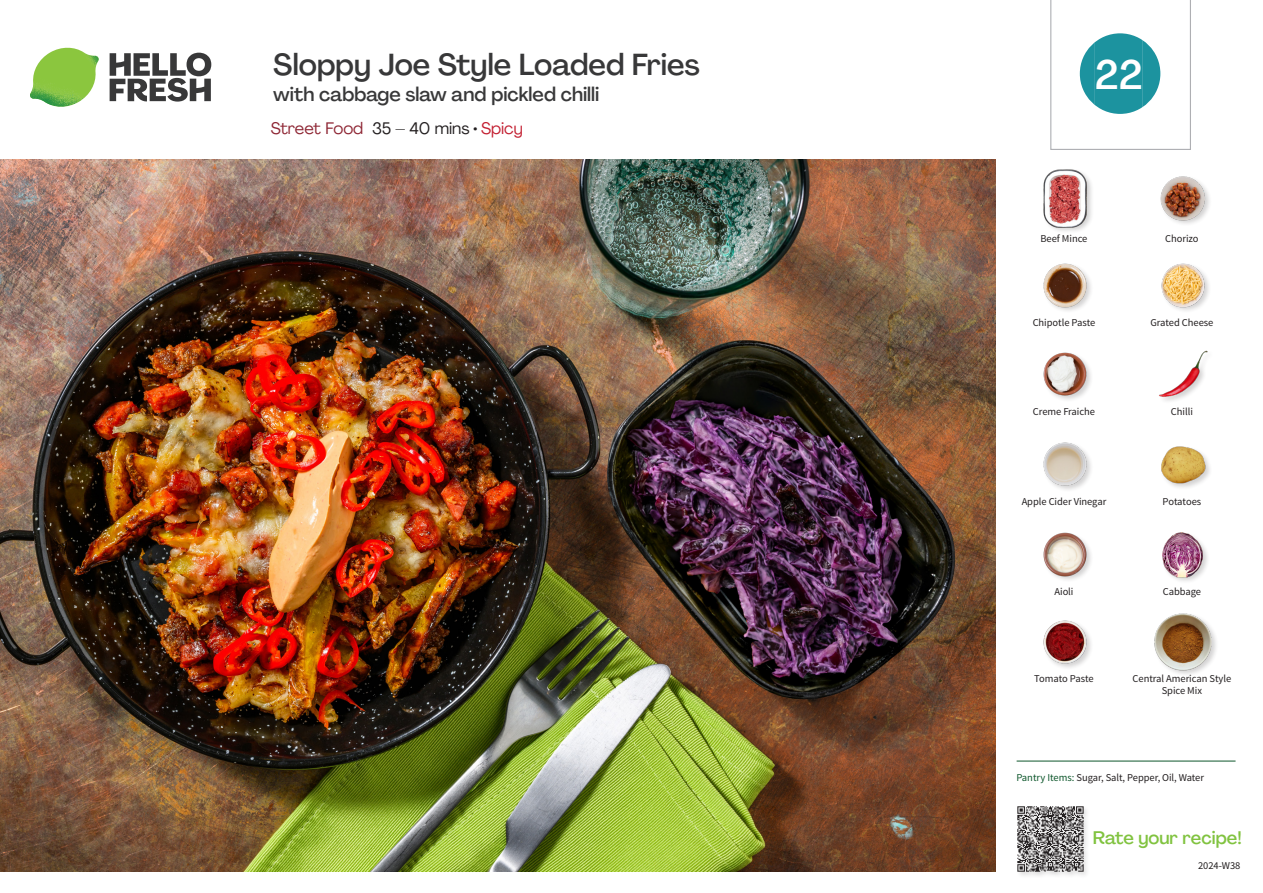
<style>
.page{position:relative;width:1263px;height:893px;background:#fff}
.page>*{position:absolute;margin:0;border:0;box-sizing:border-box;transform-origin:0 0}
._24_Recipe_Nr_Bag{font:500 40.5px "Agrandir";color:#fff}
._15_Titel_UK{font:500 30px "Agrandir";color:#383839}
._15_Titel_UK-2{font:500 19.5px "Agrandir";color:#383839}
.t1{font:500 18px "Agrandir";color:#81c340}
._02_Box_Type{font:16.5px "Agrandir";color:#8e2634}
._18_FRONT_ingredients_UK{font:10.5px/12px "Source Sans Pro";letter-spacing:-.005em;color:#231f20;text-align:center}
.t2{font:10.5px "Source Sans Variable";letter-spacing:-.005em;color:#231f20}
.s1{color:#231f20}
.s2{color:#c31f31}
.s3{font-family:"Source Sans Pro";color:#0e572c}
</style>
<div class="page">
<svg style="left:110px;top:53px;width:101px;height:49px"></svg>
<img style="left:30px;top:48px;width:69px;height:59px">
<img style="left:0;top:159px;width:995px;height:713px">
<hr style="left:1016px;top:761px;width:219px;height:1px;background:#0e572c">
<div style="left:1016px;top:805px;width:74px;height:74px;background:#f9f9f9"></div>
<img style="left:1017px;top:806px;width:69px;height:69px">
<img style="left:1160px;top:176px;width:50px;height:48px">
<div style="left:1043px;top:168px;width:51px;height:66px;background:#231f20;opacity:.2"></div>
<img style="left:1043px;top:170px;width:51px;height:57px">
<img style="left:1161px;top:263px;width:48px;height:48px">
<img style="left:1043px;top:263px;width:48px;height:48px">
<img style="left:1159px;top:350px;width:49px;height:51px">
<img style="left:1043px;top:352px;width:48px;height:48px">
<img style="left:1161px;top:446px;width:49px;height:42px">
<img style="left:1043px;top:442px;width:48px;height:48px">
<img style="left:1162px;top:532px;width:46px;height:49px">
<img style="left:1043px;top:532px;width:48px;height:48px">
<div style="left:1153px;top:612px;width:66px;height:65px;background:#231f20;opacity:.2"></div>
<img style="left:1154px;top:613px;width:58px;height:57px">
<img style="left:1043px;top:620px;width:48px;height:48px">
<svg style="left:1050px;top:0;width:141px;height:150px"></svg>
<p class="_15_Titel_UK" style="left:273px;top:46px;width:428px">Sloppy Joe Style Loaded Fries</p>
<p class="_15_Titel_UK-2" style="left:273px;top:82px;width:328px">with cabbage slaw and pickled chilli</p>
<p class="_02_Box_Type" style="left:271px;top:118px;width:254px">Street Food <span class="s1">35 – 40 mins •</span> <span class="s2">Spicy</span></p>
<p class="_24_Recipe_Nr_Bag" style="left:1095px;top:50px;width:49px">22</p>
<p class="_18_FRONT_ingredients_UK" style="left:1040px;top:233px;width:48px">Beef Mince</p>
<p class="_18_FRONT_ingredients_UK" style="left:1165px;top:233px;width:35px">Chorizo</p>
<p class="_18_FRONT_ingredients_UK" style="left:1033px;top:317px;width:64px">Chipotle Paste</p>
<p class="_18_FRONT_ingredients_UK" style="left:1150px;top:317px;width:64px">Grated Cheese</p>
<p class="_18_FRONT_ingredients_UK" style="left:1033px;top:405px;width:64px">Creme Fraiche</p>
<p class="_18_FRONT_ingredients_UK" style="left:1171px;top:405px;width:23px">Chilli</p>
<p class="_18_FRONT_ingredients_UK" style="left:1022px;top:496px;width:86px">Apple Cider Vinegar</p>
<p class="_18_FRONT_ingredients_UK" style="left:1162px;top:496px;width:40px">Potatoes</p>
<p class="_18_FRONT_ingredients_UK" style="left:1054px;top:586px;width:21px">Aioli</p>
<p class="_18_FRONT_ingredients_UK" style="left:1163px;top:586px;width:40px">Cabbage</p>
<p class="_18_FRONT_ingredients_UK" style="left:1034px;top:672px;width:61px">Tomato Paste</p>
<p class="_18_FRONT_ingredients_UK" style="left:1132px;top:672px;width:100px">Central American Style<br>Spice Mix</p>
<p class="t2" style="left:1016px;top:771px;width:189px"><span class="s3">Pantry Items:</span> Sugar, Salt, Pepper, Oil, Water</p>
<h3 class="t1" style="left:1093px;top:827px;width:150px">Rate your recipe!</h3>
<p class="t2" style="left:1198px;top:859px;width:44px">2024-W38</p>
</div>
